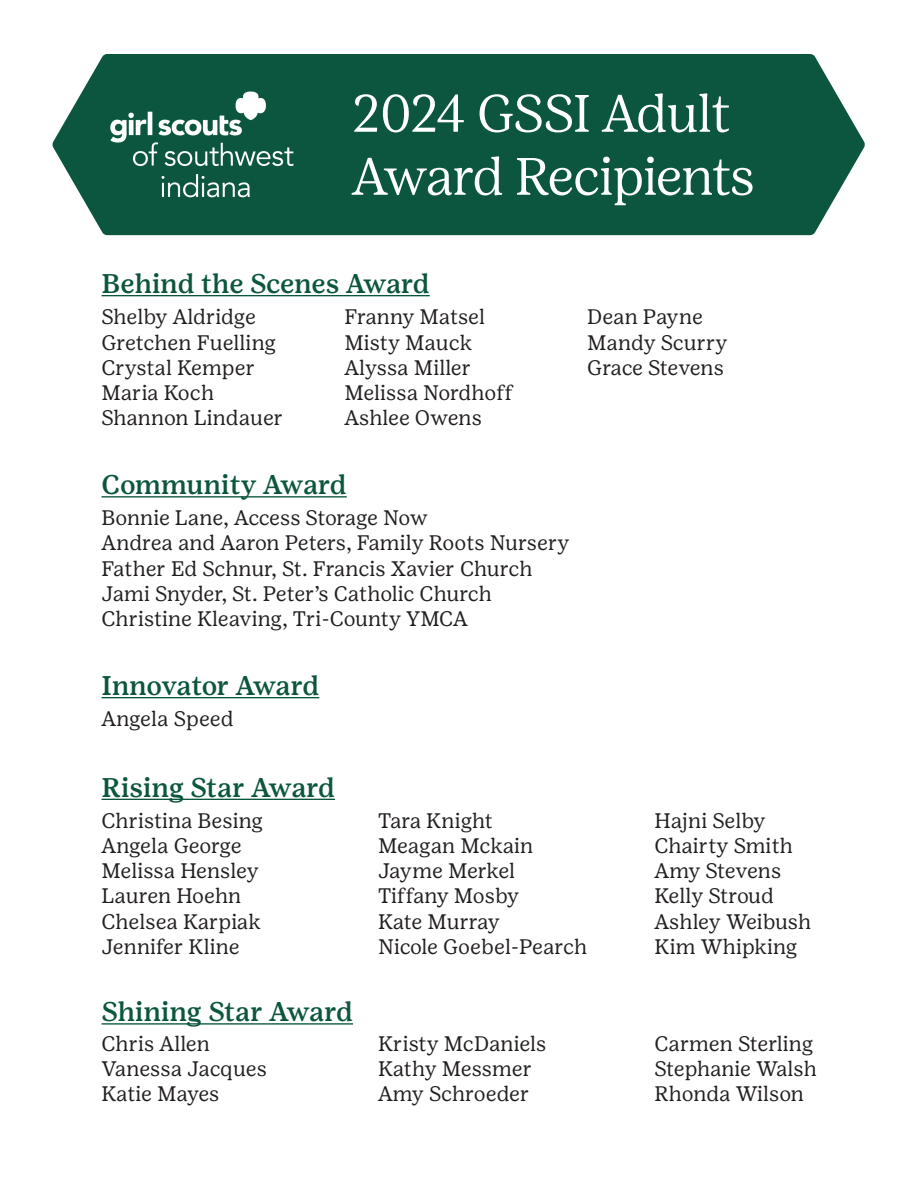
<style>
.page{position:relative;width:918px;height:1188px;background:#fff}
.page>*{position:absolute;margin:0;border:0;box-sizing:border-box;transform-origin:0 0}
.t1{font:300 52.5px/63px "Girl Scout Display";letter-spacing:-.005em;color:#fff}
.t2{font:500 27px "Girl Scout Text";letter-spacing:-.01em;color:#0c563f}
.t3{font:21px/25.2px "Girl Scout Text";color:#231f20}
</style>
<div class="page">
<hr style="left:102px;top:295px;width:328px;height:1px;background:#0c563f">
<hr style="left:102px;top:496px;width:245px;height:2px;background:#0c563f">
<hr style="left:102px;top:697px;width:217px;height:1px;background:#0c563f">
<hr style="left:102px;top:1023px;width:251px;height:2px;background:#0c563f">
<hr style="left:102px;top:799px;width:233px;height:1px;background:#0c563f">
<svg style="left:52px;top:54px;width:813px;height:181px;background:#1f634e"></svg>
<img style="left:80px;top:65px;width:241px;height:159px">
<p class="t1" style="left:352px;top:82px;width:404px">2024 GSSI Adult<br>Award Recipients</p>
<p class="t2" style="left:102px;top:268px;width:330px">Behind the Scenes Award</p>
<p class="t3" style="left:102px;top:305px;width:183px">Shelby Aldridge<br>Gretchen Fuelling<br>Crystal Kemper<br>Maria Koch<br>Shannon Lindauer</p>
<p class="t3" style="left:344px;top:305px;width:171px">Franny Matsel<br>Misty Mauck<br>Alyssa Miller<br>Melissa Nordhoff<br>Ashlee Owens</p>
<p class="t3" style="left:587px;top:305px;width:142px">Dean Payne<br>Mandy Scurry<br>Grace Stevens</p>
<p class="t2" style="left:102px;top:469px;width:247px">Community Award</p>
<p class="t3" style="left:102px;top:505px;width:469px">Bonnie Lane, Access Storage Now<br>Andrea and Aaron Peters, Family Roots Nursery Father Ed Schnur, St. Francis Xavier Church Jami Snyder, St. Peter’s Catholic Church Christine Kleaving, Tri-County YMCA</p>
<p class="t2" style="left:102px;top:670px;width:219px">Innovator Award</p>
<p class="t3" style="left:102px;top:706px;width:134px">Angela Speed</p>
<p class="t2" style="left:102px;top:772px;width:235px">Rising Star Award</p>
<p class="t3" style="left:102px;top:808px;width:163px">Christina Besing<br>Angela George<br>Melissa Hensley<br>Lauren Hoehn<br>Chelsea Karpiak<br>Jennifer Kline</p>
<p class="t3" style="left:378px;top:808px;width:211px">Tara Knight<br>Meagan Mckain<br>Jayme Merkel<br>Tiffany Mosby<br>Kate Murray<br>Nicole Goebel-Pearch</p>
<p class="t3" style="left:655px;top:808px;width:158px">Hajni Selby<br>Chairty Smith<br>Amy Stevens<br>Kelly Stroud<br>Ashley Weibush<br>Kim Whipking</p>
<p class="t2" style="left:102px;top:996px;width:253px">Shining Star Award</p>
<p class="t3" style="left:102px;top:1031px;width:167px">Chris Allen<br>Vanessa Jacques<br>Katie Mayes</p>
<p class="t3" style="left:378px;top:1031px;width:170px">Kristy McDaniels<br>Kathy Messmer<br>Amy Schroeder</p>
<p class="t3" style="left:655px;top:1031px;width:164px">Carmen Sterling<br>Stephanie Walsh<br>Rhonda Wilson</p>
</div>
